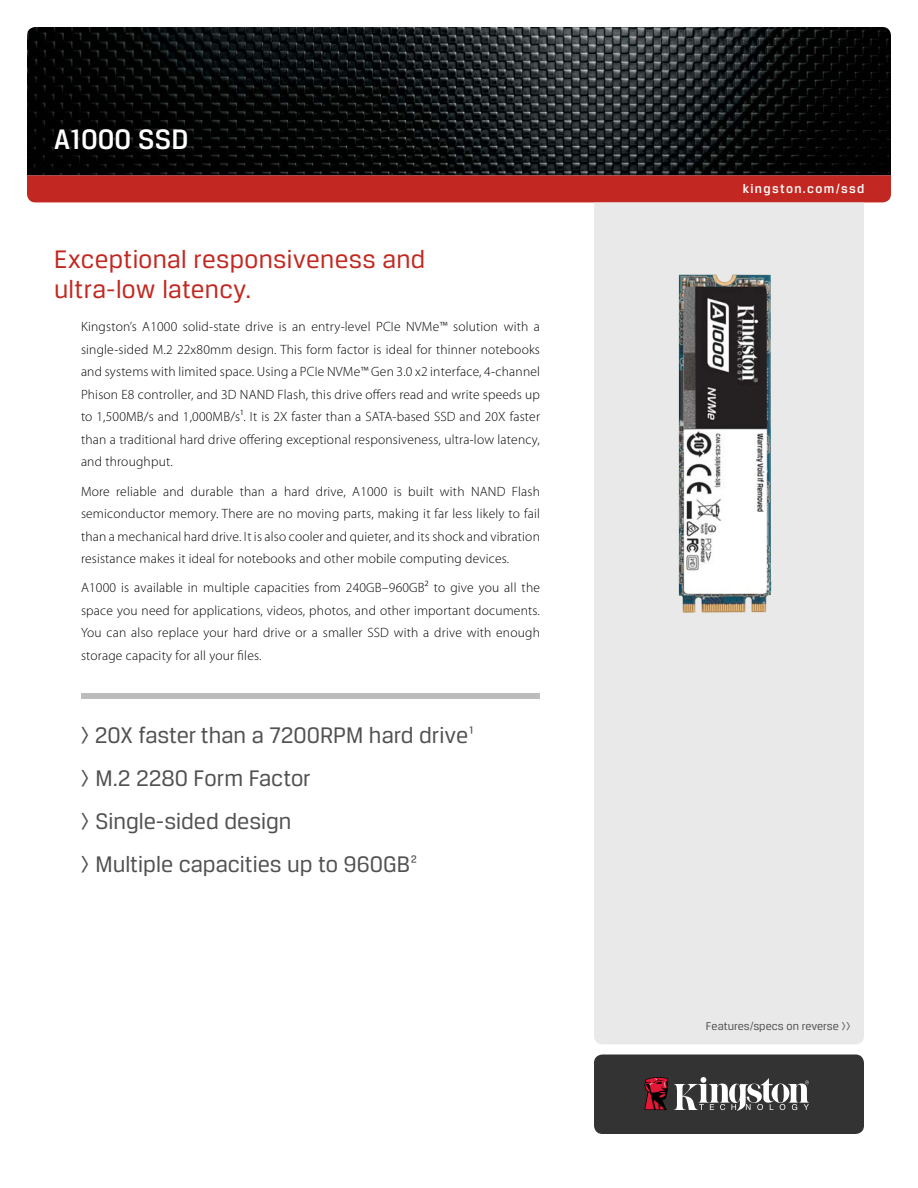
<style>
.page{position:relative;width:918px;height:1188px;background:#fff}
.page>*{position:absolute;margin:0;border:0;box-sizing:border-box;transform-origin:0 0}
.t1{font:500 30px "Breuer Text";color:#fff}
.t2{font:27px/30px "Breuer Text";letter-spacing:.01em;color:#c22821}
.t3{font:24px/42.9px "Breuer Text";color:#525051}
.t4{font:300 13.5px/22.5px "Myriad Pro";letter-spacing:.015em;color:#000;text-align:justify}
.t5{font:500 13.5px "Breuer Text";letter-spacing:.1em;color:#fff}
.t6{font:12px "Breuer Text";color:#525051}
</style>
<div class="page">
<img style="left:27px;top:27px;width:864px;height:148px">
<div style="left:27px;top:175px;width:864px;height:27px;background:#c22821"></div>
<div style="left:594px;top:202px;width:270px;height:842px;background:#eae9ea"></div>
<div style="left:594px;top:1054px;width:270px;height:80px;background:#333;border-radius:9px"></div>
<svg style="left:674px;top:1077px;width:135px;height:34px"></svg>
<svg style="left:644px;top:1077px;width:24px;height:33px"></svg>
<div style="left:82px;top:693px;width:458px;height:6px;background:#babcbe"></div>
<img style="left:679px;top:275px;width:92px;height:338px">
<h1 class="t1" style="left:54px;top:122px;width:136px">A1000 SSD</h1>
<h2 class="t2" style="left:54px;top:244px;width:373px">Exceptional responsiveness and ultra-low latency.</h2>
<p class="t4" style="left:81px;top:315px;width:461px">Kingston’s A1000 solid-state drive is an entry-level PCIe NVMe™ solution with a single-sided M.2 22x80mm design. This form factor is ideal for thinner notebooks and systems with limited space. Using a PCIe NVMe™ Gen 3.0 x2 interface, 4-channel Phison E8 controller, and 3D NAND Flash, this drive offers read and write speeds up to 1,500MB/s and 1,000MB/s¹. It is 2X faster than a SATA-based SSD and 20X faster than a traditional hard drive offering exceptional responsiveness, ultra-low latency, and throughput.</p>
<p class="t4" style="left:81px;top:480px;width:460px">More reliable and durable than a hard drive, A1000 is built with NAND Flash semiconductor memory. There are no moving parts, making it far less likely to fail than a mechanical hard drive. It is also cooler and quieter, and its shock and vibration resistance makes it ideal for notebooks and other mobile computing devices.</p>
<p class="t4" style="left:81px;top:577px;width:461px">A1000 is available in multiple capacities from 240GB–960GB² to give you all the space you need for applications, videos, photos, and other important documents.<br>You can also replace your hard drive or a smaller SSD with a drive with enough storage capacity for all your files.</p>
<h3 class="t3" style="left:80px;top:713px;width:395px">&gt; 20X faster than a 7200RPM hard drive¹ &gt; M.2 2280 Form Factor<br>&gt; Single-sided design<br>&gt; Multiple capacities up to 960GB²</h3>
<p class="t5" style="left:743px;top:181px;width:123px">kingston.com/ssd</p>
<p class="t6" style="left:706px;top:1020px;width:146px">Features/specs on reverse &gt;&gt;</p>
</div>
